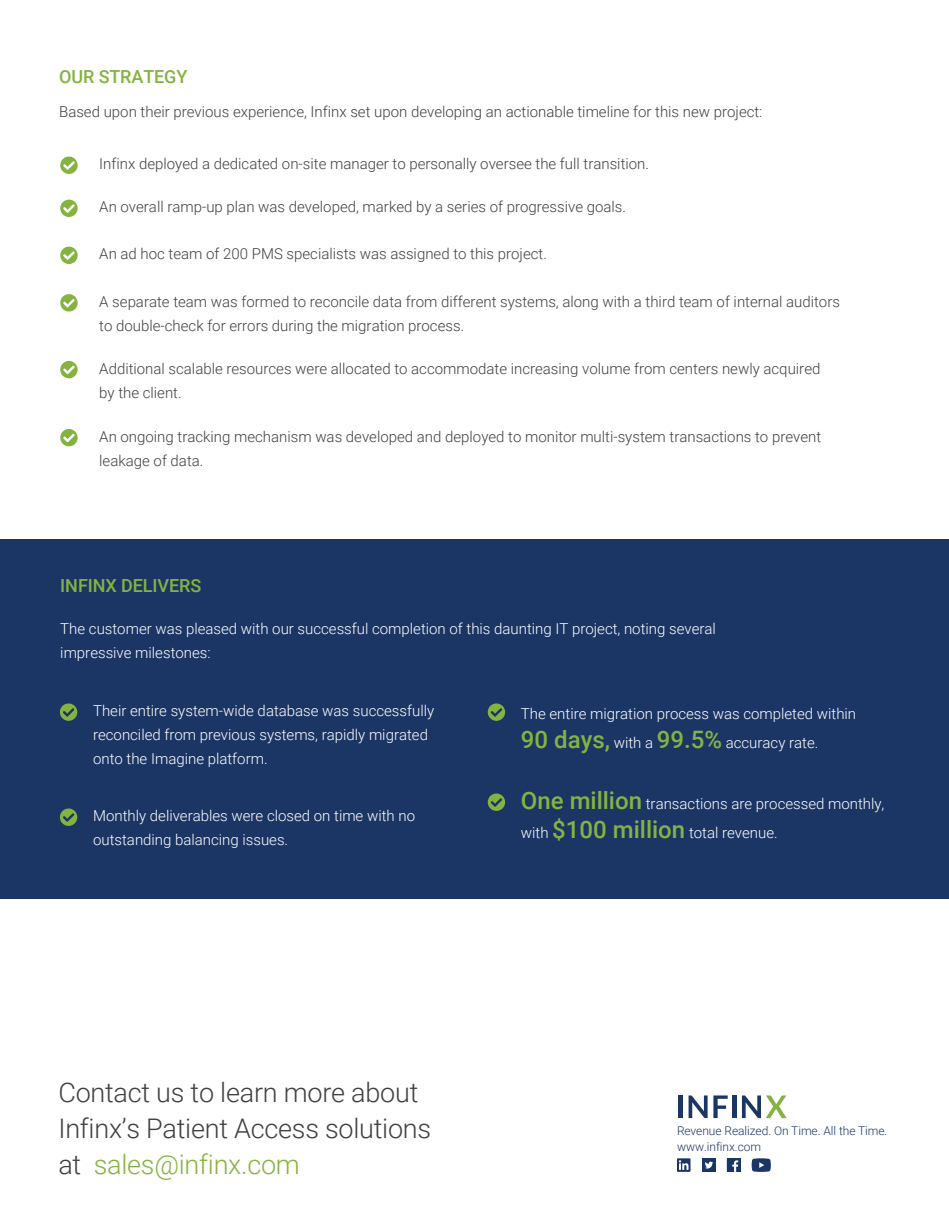
<style>
.page{position:relative;width:949px;height:1219px;background:#fff}
.page>*{position:absolute;margin:0;border:0;box-sizing:border-box;transform-origin:0 0}
.t1{font:300 27px/36px "Roboto";letter-spacing:-.01em;color:#404041}
.t2{font:500 18px "Roboto";letter-spacing:-.005em;color:#85b340}
.t3{font:300 15px/24px "Roboto";color:#404041}
.t4{font:300 15px/24px "Roboto";color:#fff}
.t5{font:300 12px "Roboto";letter-spacing:-.005em;color:#1b3665}
.s1{font-weight:500;font-size:24px;color:#85b340}
.s2{color:#85b340}
</style>
<div class="page">
<div style="left:0;top:539px;width:948px;height:359px;background:#1b3665"></div>
<hr style="left:678px;top:1095px;width:4px;height:22px;background:#1b3665">
<svg style="left:688px;top:1095px;width:19px;height:22px"></svg>
<svg style="left:713px;top:1095px;width:14px;height:22px"></svg>
<div style="left:731px;top:1095px;width:5px;height:22px;background:#1b3665"></div>
<svg style="left:741px;top:1095px;width:45px;height:22px"></svg>
<svg style="left:751px;top:1158px;width:19px;height:13px"></svg>
<svg style="left:726px;top:1158px;width:14px;height:13px"></svg>
<div style="left:702px;top:1158px;width:13px;height:13px;background:#1b3665"></div>
<svg style="left:705px;top:1161px;width:8px;height:7px"></svg>
<svg style="left:677px;top:1158px;width:15px;height:13px"></svg>
<svg style="left:60px;top:703px;width:17px;height:17px"></svg>
<svg style="left:60px;top:808px;width:17px;height:17px"></svg>
<svg style="left:487px;top:703px;width:18px;height:17px"></svg>
<svg style="left:487px;top:793px;width:18px;height:17px"></svg>
<svg style="left:60px;top:156px;width:18px;height:18px"></svg>
<svg style="left:60px;top:199px;width:18px;height:18px"></svg>
<svg style="left:60px;top:246px;width:18px;height:18px"></svg>
<svg style="left:60px;top:294px;width:18px;height:17px"></svg>
<svg style="left:60px;top:361px;width:18px;height:17px"></svg>
<svg style="left:60px;top:429px;width:18px;height:17px"></svg>
<p class="t2" style="left:59px;top:64px;width:130px">OUR STRATEGY</p>
<p class="t3" style="left:59px;top:99px;width:704px">Based upon their previous experience, Infinx set upon developing an actionable timeline for this new project:</p>
<p class="t3" style="left:99px;top:151px;width:551px">Infinx deployed a dedicated on-site manager to personally oversee the full transition.</p>
<p class="t3" style="left:99px;top:194px;width:528px">An overall ramp-up plan was developed, marked by a series of progressive goals.</p>
<p class="t3" style="left:99px;top:241px;width:449px">An ad hoc team of 200 PMS specialists was assigned to this project.</p>
<p class="t3" style="left:99px;top:289px;width:742px">A separate team was formed to reconcile data from different systems, along with a third team of internal auditors to double-check for errors during the migration process.</p>
<p class="t3" style="left:99px;top:356px;width:722px">Additional scalable resources were allocated to accommodate increasing volume from centers newly acquired by the client.</p>
<p class="t3" style="left:99px;top:424px;width:723px">An ongoing tracking mechanism was developed and deployed to monitor multi-system transactions to prevent leakage of data.</p>
<p class="t2" style="left:60px;top:573px;width:142px">INFINX DELIVERS</p>
<p class="t4" style="left:60px;top:616px;width:657px">The customer was pleased with our successful completion of this daunting IT project, noting several impressive milestones:</p>
<p class="t4" style="left:93px;top:698px;width:342px">Their entire system-wide database was successfully reconciled from previous systems, rapidly migrated onto the Imagine platform.</p>
<p class="t4" style="left:93px;top:803px;width:323px">Monthly deliverables were closed on time with no outstanding balancing issues.</p>
<p class="t4" style="left:520px;top:699px;width:337px;line-height:28.8px">The entire migration process was completed within<br><span class="s1">90 days,</span> with a <span class="s1">99.5%</span> accuracy rate.</p>
<p class="t4" style="left:520px;top:789px;width:365px;line-height:28.8px"><span class="s1">One million</span> transactions are processed monthly, with <span class="s1">$100 million</span> total revenue.</p>
<h1 class="t1" style="left:58px;top:1072px;width:374px">Contact us to learn more about<br>Infinx’s Patient Access solutions at <span class="s2">sales@infinx.com</span></h1>
<p class="t5" style="left:676px;top:1121px;width:212px">Revenue Realized. On Time. All the Time.</p>
<p class="t5" style="left:676px;top:1138px;width:86px">www.infinx.com</p>
</div>
